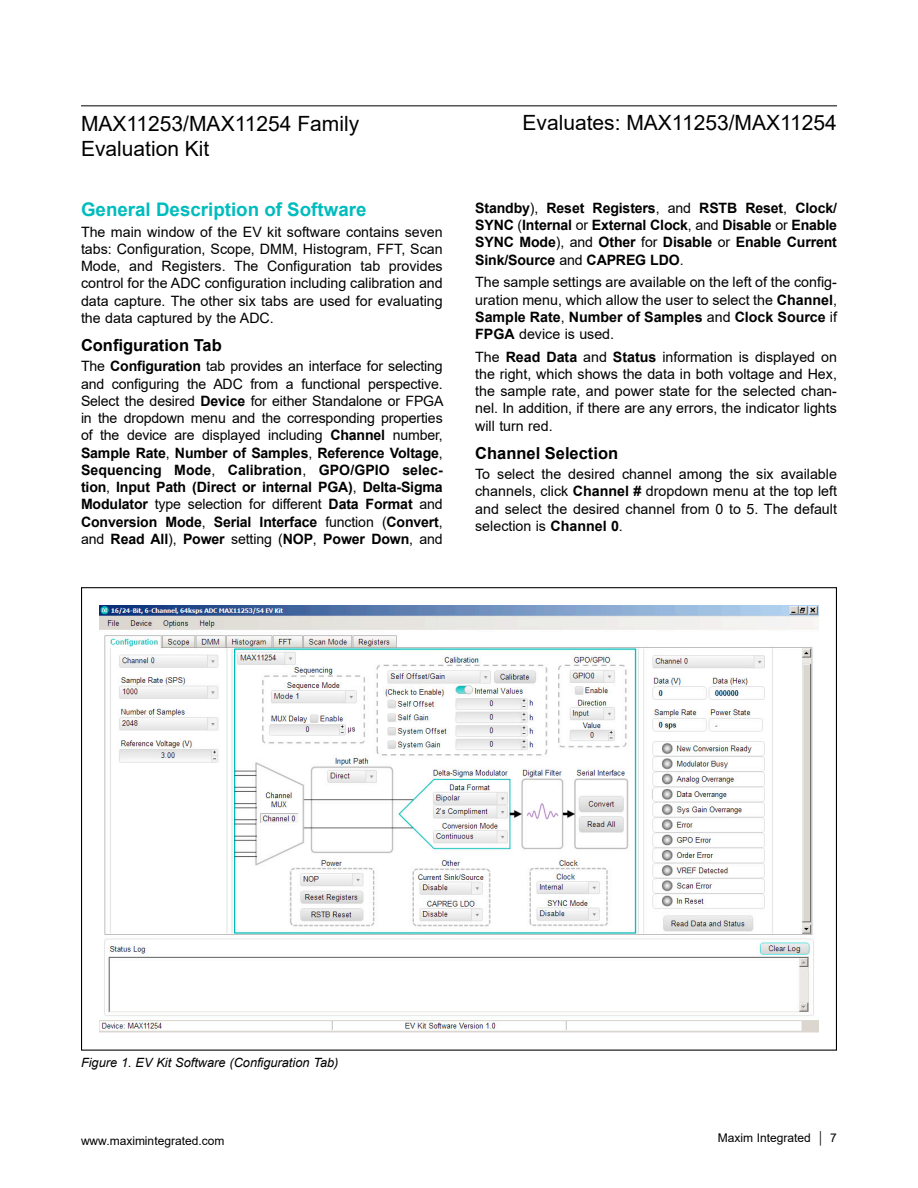
<style>
.page{position:relative;width:918px;height:1188px;background:#fff}
.page>*{position:absolute;margin:0;border:0;box-sizing:border-box;transform-origin:0 0}
.t1{font:21px "Arial";color:#000}
.H1{font:700 18.75px "Arial";color:#00bcbd}
.H2{font:700 16.5px "Arial";color:#000}
.Body_Text{font:14.25px/17.2px "Arial";color:#000;text-align:justify}
.Body_Text-2{font:700 14.25px/17.2px "Arial";letter-spacing:-.01em;color:#000;text-align:justify}
.Caption_-_Figures{font:italic 12.75px "Arial";color:#000}
.t2{font:12px "Arial";color:#000}
.s1{font-weight:700}
.s2{font-weight:400}
</style>
<div class="page">
<hr style="left:81px;top:105px;width:756px;height:1px;background:#000">
<img style="left:99px;top:606px;width:720px;height:426px">
<h1 class="t1" style="left:81px;top:109px;width:280px">MAX11253/MAX11254 Family</h1>
<h1 class="t1" style="left:523px;top:108px;width:316px">Evaluates: MAX11253/MAX11254</h1>
<h1 class="t1" style="left:81px;top:134px;width:130px">Evaluation Kit</h1>
<p class="H1" style="left:81px;top:196px;width:287px">General Description of Software</p>
<p class="Body_Text" style="left:81px;top:223px;width:363px">The main window of the EV kit software contains seven tabs: Configuration, Scope, DMM, Histogram, FFT, Scan Mode, and Registers. The Configuration tab provides control for the ADC configuration including calibration and data capture. The other six tabs are used for evaluating the data captured by the ADC.</p>
<p class="H2" style="left:81px;top:333px;width:142px">Configuration Tab</p>
<p class="Body_Text" style="left:81px;top:358px;width:364px">The <span class="s1">Configuration</span> tab provides an interface for selecting and configuring the ADC from a functional perspective.<br>Select the desired <span class="s1">Device</span> for either Standalone or FPGA in the dropdown menu and the corresponding properties of the device are displayed including <span class="s1">Channel</span> number, <span class="s1">Sample Rate</span>, <span class="s1">Number of Samples</span>, <span class="s1">Reference Voltage</span>, <span class="s1">Sequencing Mode</span>, <span class="s1">Calibration</span>, <span class="s1">GPO/GPIO selec&shy;tion</span>, <span class="s1">Input Path (Direct or internal PGA)</span>, <span class="s1">Delta-Sigma Modulator</span> type selection for different <span class="s1">Data Format</span> and <span class="s1">Conversion Mode</span>, <span class="s1">Serial Interface</span> function (<span class="s1">Convert</span>, and <span class="s1">Read All</span>), <span class="s1">Power</span> setting (<span class="s1">NOP</span>, <span class="s1">Power Down</span>, and</p>
<p class="Body_Text-2" style="left:475px;top:199px;width:363px">Standby<span class="s2">),</span> Reset Registers<span class="s2">, and</span> RSTB Reset<span class="s2">,</span> Clock/ SYNC <span class="s2">(</span>Internal <span class="s2">or</span> External Clock<span class="s2">, and</span> Disable <span class="s2">or</span> Enable SYNC Mode<span class="s2">), and</span> Other <span class="s2">for</span> Disable <span class="s2">or</span> Enable Current Sink/Source <span class="s2">and</span> CAPREG LDO<span class="s2">.</span></p>
<p class="Body_Text" style="left:475px;top:274px;width:363px">The sample settings are available on the left of the config&shy;uration menu, which allow the user to select the <span class="s1">Channel</span>, <span class="s1">Sample Rate</span>, <span class="s1">Number of Samples</span> and <span class="s1">Clock Source</span> if <span class="s1">FPGA</span> device is used.</p>
<p class="Body_Text" style="left:475px;top:348px;width:363px">The <span class="s1">Read Data</span> and <span class="s1">Status</span> information is displayed on the right, which shows the data in both voltage and Hex, the sample rate, and power state for the selected chan&shy;nel. In addition, if there are any errors, the indicator lights will turn red.</p>
<p class="H2" style="left:475px;top:441px;width:145px">Channel Selection</p>
<p class="Body_Text" style="left:475px;top:465px;width:363px">To select the desired channel among the six available channels, click <span class="s1">Channel #</span> dropdown menu at the top left and select the desired channel from 0 to 5. The default selection is <span class="s1">Channel 0</span>.</p>
<p class="Caption_-_Figures" style="left:81px;top:1054px;width:259px">Figure 1. EV Kit Software (Configuration Tab)</p>
<p class="t2" style="left:81px;top:1132px;width:145px">www.maximintegrated.com</p>
<p class="t2" style="left:718px;top:1129px;width:121px">Maxim Integrated │ 7</p>
</div>
